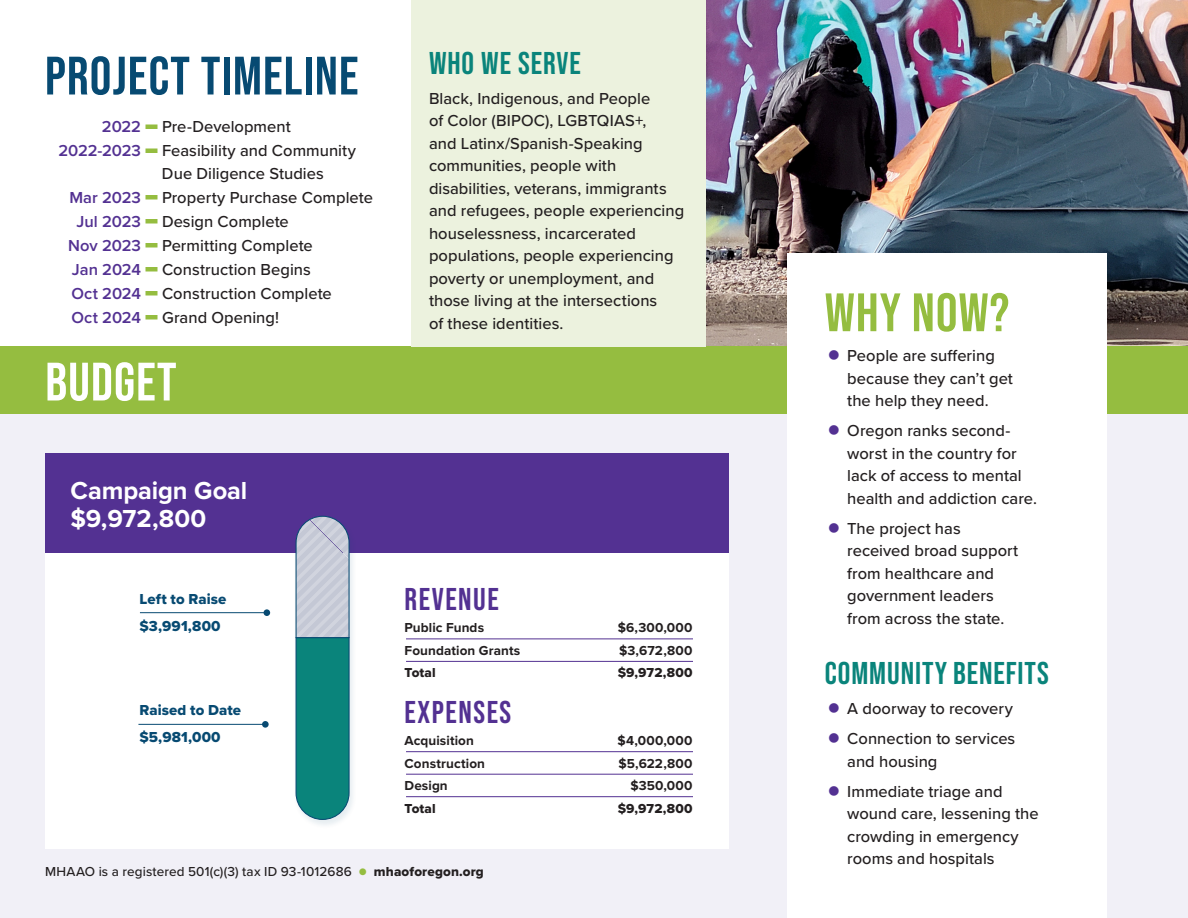
<style>
.page{position:relative;width:1188px;height:918px;background:#fff}
.page>*{position:absolute;margin:0;border:0;box-sizing:border-box;transform-origin:0 0}
.p_h2{font:54px "Bebas Neue";letter-spacing:.02em;color:#074a72}
.p_h2-2{font:54px "Bebas Neue";letter-spacing:.02em;color:#95bd40}
.p_h2-3{font:54px "Bebas Neue";letter-spacing:.02em;color:#fff}
.p_h4{font:31.5px "Bebas Neue";letter-spacing:.03em;color:#0a847b}
.p_h4-tight{font:700 31.5px "Bebas Neue Pro";letter-spacing:.05em;color:#533192}
.p_timeline{font:700 25.5px/28.5px "Proxima Nova";letter-spacing:-.005em;color:#fff}
.p_copy-base{font:500 16.5px/22.5px "Proxima Nova";color:#231f20}
.p_timeline-2{font:500 16.5px/22.5px "Proxima Nova";color:#231f20}
.p_timeline-3{font:600 16.5px "Proxima Nova";letter-spacing:-.005em;color:#533192}
.p_timeline-4{font:15px/27px "Proxima Nova Extrabld";letter-spacing:.01em;color:#074a72}
.p_financials{font:700 13.5px "Proxima Nova";letter-spacing:.01em;color:#231f20}
.p_copy-note{font:500 13.5px "Proxima Nova";letter-spacing:.015em;color:#231f20}
.p_financials-total{font:13.5px "Proxima Nova Extrabld";letter-spacing:.01em;color:#231f20}
.s1{font-family:"Lato";font-weight:700;color:#95bd40}
.s2{font-family:"Proxima Nova Extrabld";font-weight:400}
</style>
<div class="page">
<img style="left:706px;top:0;width:482px;height:346px">
<div style="left:0;top:414px;width:1188px;height:504px;background:#f1f0f7"></div>
<div style="left:0;top:346px;width:1188px;height:68px;background:#95bd40"></div>
<div style="left:411px;top:0;width:295px;height:346px;background:#ecf2de"></div>
<div style="left:787px;top:253px;width:320px;height:665px;background:#fff"></div>
<div style="left:146px;top:124px;width:12px;height:5px;background:#95bd40"></div>
<div style="left:146px;top:148px;width:12px;height:5px;background:#95bd40"></div>
<div style="left:146px;top:195px;width:12px;height:5px;background:#95bd40"></div>
<div style="left:146px;top:219px;width:12px;height:5px;background:#95bd40"></div>
<div style="left:146px;top:243px;width:12px;height:5px;background:#95bd40"></div>
<div style="left:146px;top:267px;width:12px;height:5px;background:#95bd40"></div>
<div style="left:146px;top:291px;width:12px;height:5px;background:#95bd40"></div>
<div style="left:146px;top:315px;width:12px;height:5px;background:#95bd40"></div>
<div style="left:45px;top:453px;width:684px;height:396px;background:#fff"></div>
<div style="left:45px;top:453px;width:684px;height:100px;background:#533192"></div>
<hr style="left:406px;top:639px;width:287px;height:1px;background:#533192">
<hr style="left:406px;top:661px;width:287px;height:1px;background:#533192">
<hr style="left:406px;top:751px;width:287px;height:1px;background:#533192">
<hr style="left:406px;top:774px;width:287px;height:1px;background:#533192">
<hr style="left:406px;top:796px;width:287px;height:1px;background:#533192">
<div style="left:293px;top:515px;width:64px;height:314px;background:#074a72;opacity:.1"></div>
<svg style="left:295px;top:515px;width:55px;height:305px;background:#579da0"></svg>
<hr style="left:140px;top:612px;width:127px;height:1px;background:#074a72">
<div style="left:264px;top:609px;width:6px;height:7px;background:#074a72;border-radius:50%"></div>
<hr style="left:138px;top:724px;width:127px;height:1px;background:#074a72">
<div style="left:262px;top:721px;width:7px;height:7px;background:#074a72;border-radius:50%"></div>
<p class="p_h2" style="left:45px;top:45px;width:315px">PROJECT TIMELINE</p>
<p class="p_timeline-3" style="left:102px;top:114px;width:41px">2022</p>
<p class="p_timeline-2" style="left:162px;top:115px;width:130px">Pre-Development</p>
<p class="p_timeline-3" style="left:58px;top:138px;width:84px">2022-2023</p>
<p class="p_timeline-2" style="left:162px;top:139px;width:195px">Feasibility and Community<br>Due Diligence Studies</p>
<p class="p_timeline-3" style="left:69px;top:185px;width:73px">Mar 2023</p>
<p class="p_timeline-2" style="left:162px;top:185px;width:213px">Property Purchase Complete</p>
<p class="p_timeline-3" style="left:76px;top:209px;width:66px">Jul 2023</p>
<p class="p_timeline-2" style="left:162px;top:209px;width:128px">Design Complete</p>
<p class="p_timeline-3" style="left:68px;top:233px;width:74px">Nov 2023</p>
<p class="p_timeline-2" style="left:162px;top:233px;width:152px">Permitting Complete</p>
<p class="p_timeline-3" style="left:72px;top:257px;width:71px">Jan 2024</p>
<p class="p_timeline-2" style="left:162px;top:257px;width:150px">Construction Begins</p>
<p class="p_timeline-3" style="left:71px;top:281px;width:71px">Oct 2024</p>
<p class="p_timeline-2" style="left:162px;top:281px;width:171px">Construction Complete</p>
<p class="p_timeline-3" style="left:71px;top:305px;width:71px">Oct 2024</p>
<p class="p_timeline-2" style="left:162px;top:305px;width:119px">Grand Opening!</p>
<p class="p_h2-3" style="left:45px;top:351px;width:133px">BUDGET</p>
<p class="p_timeline" style="left:70px;top:477px;width:178px">Campaign Goal $9,972,800</p>
<p class="p_timeline-4" style="left:140px;top:585px;width:88px">Left to Raise $3,991,800</p>
<p class="p_timeline-4" style="left:140px;top:697px;width:103px">Raised to Date $5,981,000</p>
<p class="p_h4" style="left:429px;top:45px;width:154px">WHO WE SERVE</p>
<p class="p_copy-base" style="left:429px;top:86px;width:257px">Black, Indigenous, and People<br>of Color (BIPOC), LGBTQIAS+,<br>and Latinx/Spanish-Speaking communities, people with disabilities, veterans, immigrants and refugees, people experiencing houselessness, incarcerated populations, people experiencing poverty or unemployment, and those living at the intersections<br>of these identities.</p>
<p class="p_h4-tight" style="left:405px;top:581px;width:96px">REVENUE</p>
<p class="p_financials" style="left:405px;top:620px;width:81px">Public Funds</p>
<p class="p_financials" style="left:618px;top:620px;width:76px">$6,300,000</p>
<p class="p_financials" style="left:405px;top:642px;width:117px">Foundation Grants</p>
<p class="p_financials" style="left:619px;top:642px;width:75px">$3,672,800</p>
<p class="p_financials-total" style="left:405px;top:663px;width:33px">Total</p>
<p class="p_financials-total" style="left:618px;top:663px;width:76px">$9,972,800</p>
<p class="p_h4-tight" style="left:405px;top:694px;width:108px">EXPENSES</p>
<p class="p_financials" style="left:405px;top:733px;width:71px">Acquisition</p>
<p class="p_financials" style="left:618px;top:733px;width:76px">$4,000,000</p>
<p class="p_financials" style="left:405px;top:755px;width:82px">Construction</p>
<p class="p_financials" style="left:619px;top:755px;width:76px">$5,622,800</p>
<p class="p_financials" style="left:405px;top:778px;width:45px">Design</p>
<p class="p_financials" style="left:630px;top:778px;width:64px">$350,000</p>
<p class="p_financials-total" style="left:405px;top:798px;width:33px">Total</p>
<p class="p_financials-total" style="left:618px;top:798px;width:76px">$9,972,800</p>
<p class="p_copy-note" style="left:45px;top:861px;width:440px">MHAAO is a registered 501(c)(3) tax ID 93-1012686 <span class="s1">●</span> <span class="s2">mhaoforegon.org</span></p>
<p class="p_h2-2" style="left:825px;top:282px;width:186px">WHY NOW?</p>
<p class="p_copy-base" style="left:847px;top:344px;width:167px">People are suffering because they can’t get the help they need.</p>
<p class="p_copy-base" style="left:847px;top:419px;width:191px">Oregon ranks second&shy;worst in the country for lack of access to mental health and addiction care.</p>
<p class="p_copy-base" style="left:847px;top:516px;width:173px">The project has received broad support from healthcare and government leaders from across the state.</p>
<p class="p_h4" style="left:825px;top:655px;width:225px">COMMUNITY BENEFITS</p>
<p class="p_copy-base" style="left:847px;top:697px;width:167px">A doorway to recovery</p>
<p class="p_copy-base" style="left:847px;top:727px;width:170px">Connection to services and housing</p>
<p class="p_copy-base" style="left:847px;top:779px;width:193px">Immediate triage and wound care, lessening the crowding in emergency rooms and hospitals</p>
</div>
